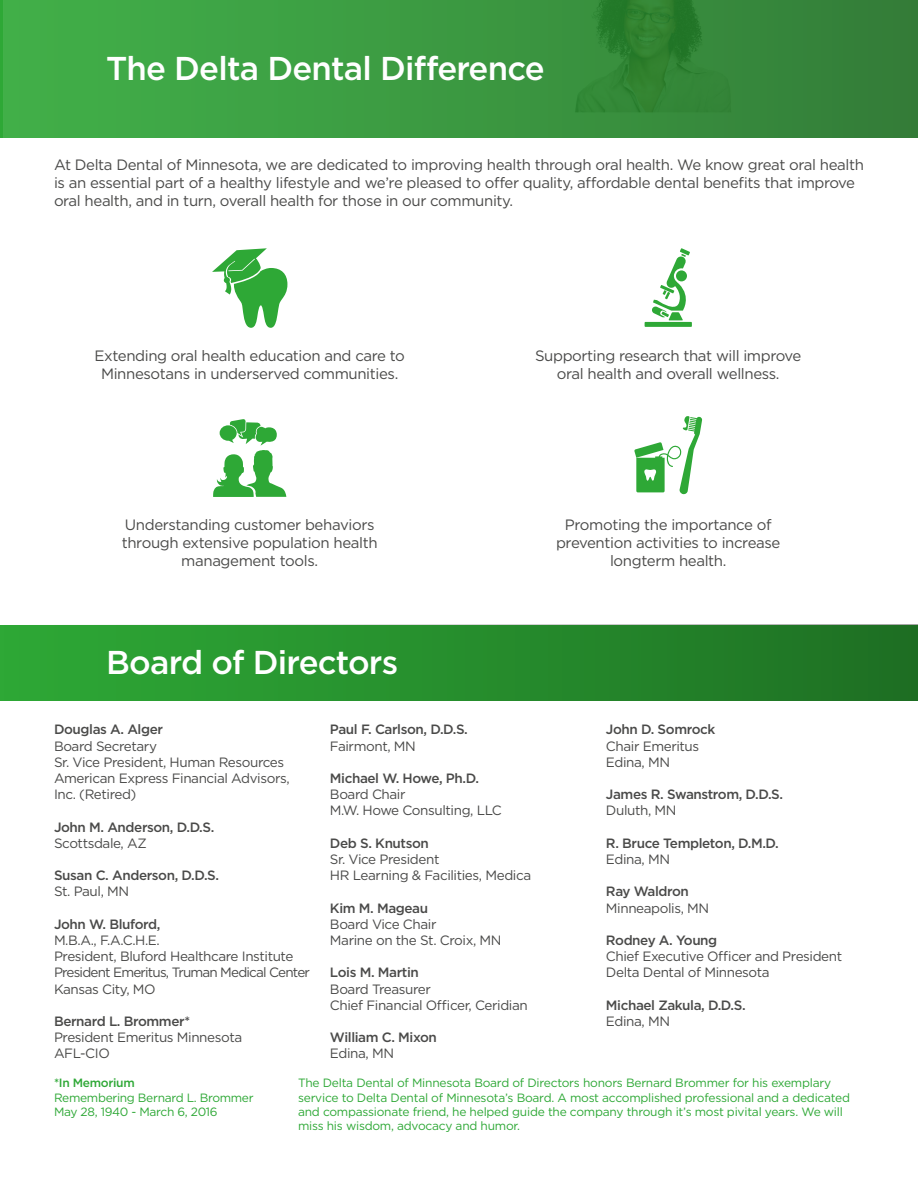
<style>
.page{position:relative;width:918px;height:1188px;background:#fff}
.page>*{position:absolute;margin:0;border:0;box-sizing:border-box;transform-origin:0 0}
.t1{font:500 33px "Gotham";letter-spacing:-.025em;color:#fff}
.t2{font:15px/18px "Gotham";letter-spacing:-.025em;color:#4a4a49;text-align:center}
.t3{font:13.5px/16.2px "Gotham";letter-spacing:-.03em;color:#4a4a49}
.t4{font:500 13.5px "Gotham";letter-spacing:-.03em;color:#4a4a49}
.t5{font:12px/14.4px "Gotham";letter-spacing:-.02em;color:#2ea836}
.t6{font:500 12px "Gotham";letter-spacing:-.025em;color:#2ea836}
.s1{font-weight:500}
</style>
<div class="page">
<div style="left:0;top:625px;width:918px;height:75px;background:linear-gradient(to right,#2ea936,#1e7023)"></div>
<img style="left:3px;top:0;width:915px;height:138px">
<svg style="left:212px;top:248px;width:75px;height:80px"></svg>
<svg style="left:213px;top:419px;width:73px;height:78px"></svg>
<svg style="left:652px;top:248px;width:38px;height:72px"></svg>
<div style="left:645px;top:322px;width:47px;height:5px;background:#2ea836"></div>
<svg style="left:634px;top:416px;width:68px;height:79px"></svg>
<p class="t1" style="left:106px;top:47px;width:440px">The Delta Dental Difference</p>
<p class="t2" style="left:54px;top:155px;width:812px;text-align:left">At Delta Dental of Minnesota, we are dedicated to improving health through oral health. We know great oral health is an essential part of a healthy lifestyle and we’re pleased to offer quality, affordable dental benefits that improve oral health, and in turn, overall health for those in our community.</p>
<p class="t2" style="left:94px;top:346px;width:312px">Extending oral health education and care to<br>Minnesotans in underserved communities.</p>
<p class="t2" style="left:535px;top:346px;width:268px">Supporting research that will improve oral health and overall wellness.</p>
<p class="t2" style="left:122px;top:515px;width:257px">Understanding customer behaviors through extensive population health management tools.</p>
<p class="t2" style="left:556px;top:515px;width:226px">Promoting the importance of prevention activities to increase longterm health.</p>
<p class="t1" style="left:106px;top:641px;width:294px">Board of Directors</p>
<p class="t4" style="left:54px;top:721px;width:111px">Douglas A. Alger</p>
<p class="t3" style="left:54px;top:737px;width:105px">Board Secretary</p>
<p class="t3" style="left:54px;top:754px;width:232px">Sr. Vice President, Human Resources</p>
<p class="t3" style="left:54px;top:770px;width:237px">American Express Financial Advisors,<br>Inc. (Retired)</p>
<p class="t4" style="left:54px;top:818px;width:162px">John M. Anderson, D.D.S.</p>
<p class="t3" style="left:54px;top:835px;width:94px">Scottsdale, AZ</p>
<p class="t4" style="left:54px;top:867px;width:167px">Susan C. Anderson, D.D.S.</p>
<p class="t3" style="left:54px;top:883px;width:77px">St. Paul, MN</p>
<p class="t3" style="left:54px;top:916px;width:108px"><span class="s1">John W. Bluford,<br></span>M.B.A., F.A.C.H.E.</p>
<p class="t3" style="left:54px;top:948px;width:258px">President, Bluford Healthcare Institute<br>President Emeritus, Truman Medical Center<br>Kansas City, MO</p>
<p class="t4" style="left:54px;top:1012px;width:138px">Bernard L. Brommer*</p>
<p class="t3" style="left:54px;top:1029px;width:190px">President Emeritus Minnesota</p>
<p class="t3" style="left:54px;top:1045px;width:57px">AFL-CIO</p>
<p class="t4" style="left:330px;top:721px;width:139px">Paul F. Carlson, D.D.S.</p>
<p class="t3" style="left:330px;top:737px;width:87px">Fairmont, MN</p>
<p class="t4" style="left:330px;top:769px;width:150px">Michael W. Howe, Ph.D.</p>
<p class="t3" style="left:330px;top:786px;width:77px">Board Chair</p>
<p class="t3" style="left:330px;top:802px;width:173px">M.W. Howe Consulting, LLC</p>
<p class="t4" style="left:330px;top:834px;width:100px">Deb S. Knutson</p>
<p class="t3" style="left:330px;top:851px;width:203px">Sr. Vice President<br>HR Learning &amp; Facilities, Medica</p>
<p class="t4" style="left:330px;top:899px;width:100px">Kim M. Mageau</p>
<p class="t3" style="left:330px;top:916px;width:108px">Board Vice Chair</p>
<p class="t3" style="left:330px;top:932px;width:173px">Marine on the St. Croix, MN</p>
<p class="t4" style="left:330px;top:964px;width:90px">Lois M. Martin</p>
<p class="t3" style="left:330px;top:980px;width:102px">Board Treasurer</p>
<p class="t3" style="left:330px;top:997px;width:199px">Chief Financial Officer, Ceridian</p>
<p class="t4" style="left:330px;top:1029px;width:108px">William C. Mixon</p>
<p class="t3" style="left:330px;top:1045px;width:66px">Edina, MN</p>
<p class="t4" style="left:606px;top:721px;width:111px">John D. Somrock</p>
<p class="t3" style="left:606px;top:737px;width:95px">Chair Emeritus</p>
<p class="t3" style="left:606px;top:754px;width:66px">Edina, MN</p>
<p class="t4" style="left:606px;top:786px;width:179px">James R. Swanstrom, D.D.S.</p>
<p class="t3" style="left:606px;top:802px;width:72px">Duluth, MN</p>
<p class="t4" style="left:606px;top:834px;width:174px">R. Bruce Templeton, D.M.D.</p>
<p class="t3" style="left:606px;top:851px;width:66px">Edina, MN</p>
<p class="t4" style="left:606px;top:883px;width:84px">Ray Waldron</p>
<p class="t3" style="left:606px;top:899px;width:105px">Minneapolis, MN</p>
<p class="t4" style="left:606px;top:931px;width:113px">Rodney A. Young</p>
<p class="t3" style="left:606px;top:948px;width:238px">Chief Executive Officer and President<br>Delta Dental of Minnesota</p>
<p class="t4" style="left:606px;top:996px;width:141px">Michael Zakula, D.D.S.</p>
<p class="t3" style="left:606px;top:1013px;width:66px">Edina, MN</p>
<p class="t6" style="left:54px;top:1075px;width:82px">*In Memorium</p>
<p class="t5" style="left:54px;top:1090px;width:201px">Remembering Bernard L. Brommer</p>
<p class="t5" style="left:54px;top:1104px;width:165px">May 28, 1940 - March 6, 2016</p>
<p class="t5" style="left:298px;top:1076px;width:554px">The Delta Dental of Minnesota Board of Directors honors Bernard Brommer for his exemplary service to Delta Dental of Minnesota’s Board. A most accomplished professional and a dedicated and compassionate friend, he helped guide the company through it’s most pivital years. We will miss his wisdom, advocacy and humor.</p>
</div>
